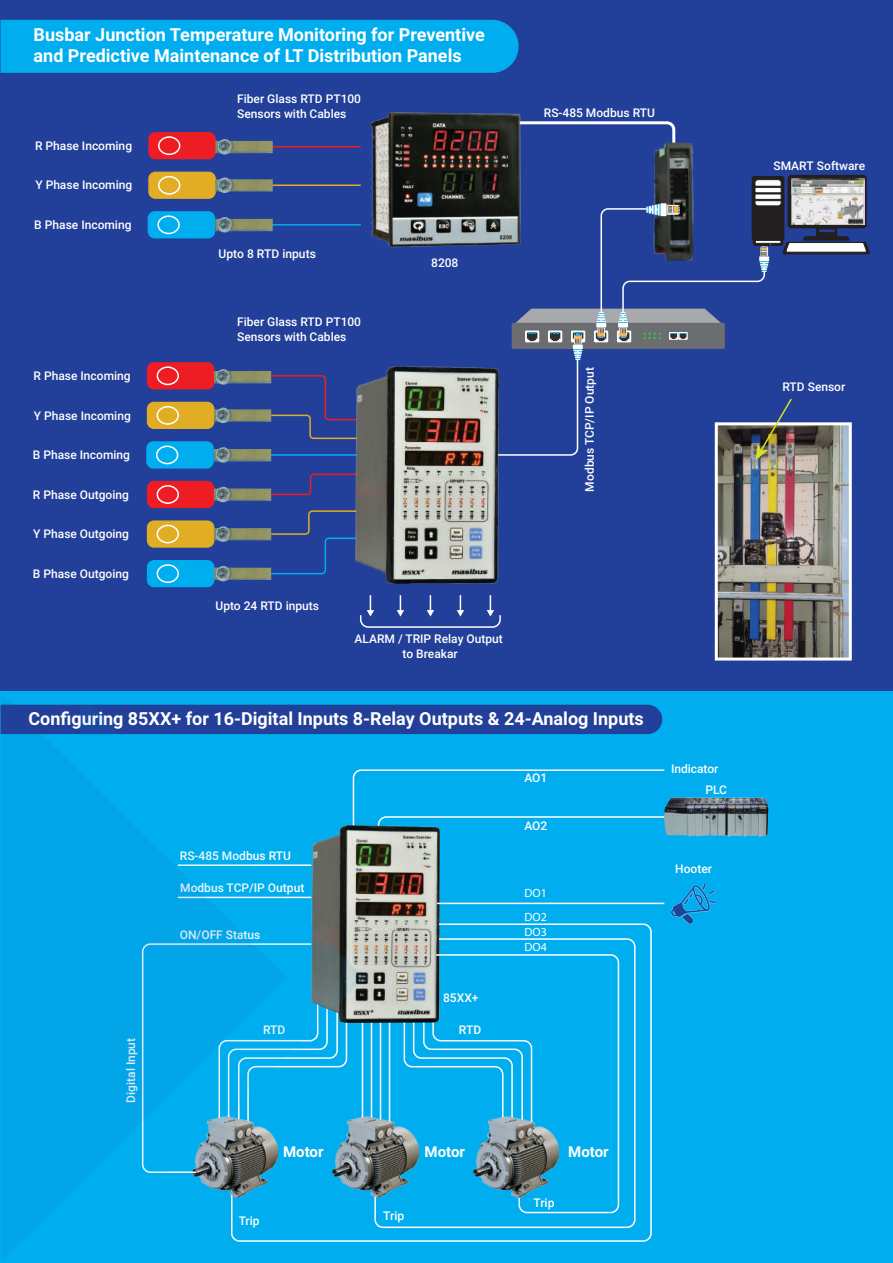
<style>
.page{position:relative;width:893px;height:1263px;background:#fff}
.page>*{position:absolute;margin:0;border:0;box-sizing:border-box;transform-origin:0 0}
.t1{font:700 18px/21.6px "Roboto";color:#fff}
.t2{font:700 15px "Roboto";color:#fff}
.t3{font:500 12.15px "Roboto";color:#fff}
.t4{font:500 12px/14.4px "Roboto";color:#fff}
.t5{font:12px/14.7px "Myriad Pro";color:#fff;text-align:justify}
</style>
<div class="page">
<div style="left:0;top:0;width:893px;height:695px;background:#223f99"></div>
<div style="left:0;top:692px;width:893px;height:571px;background:#00aeef"></div>
<svg style="left:360px;top:595px;width:141px;height:33px"></svg>
<div style="left:147px;top:362px;width:67px;height:27px;background:#ed1d23;border-radius:7px"></div>
<div style="left:157px;top:366px;width:22px;height:19px;border:2px solid #fff;border-radius:50%"></div>
<div style="left:147px;top:402px;width:67px;height:27px;background:#e0ad24;border-radius:7px"></div>
<div style="left:157px;top:406px;width:22px;height:19px;border:2px solid #fff;border-radius:50%"></div>
<div style="left:146px;top:441px;width:68px;height:28px;background:#00aeef;border-radius:7px"></div>
<div style="left:156px;top:445px;width:22px;height:19px;border:2px solid #fff;border-radius:50%"></div>
<div style="left:147px;top:481px;width:67px;height:27px;background:#ed1d23;border-radius:7px"></div>
<div style="left:157px;top:485px;width:22px;height:19px;border:2px solid #fff;border-radius:50%"></div>
<div style="left:147px;top:520px;width:67px;height:28px;background:#e0ad24;border-radius:7px"></div>
<div style="left:157px;top:525px;width:22px;height:18px;border:2px solid #fff;border-radius:50%"></div>
<div style="left:147px;top:560px;width:67px;height:27px;background:#00aeef;border-radius:7px"></div>
<div style="left:157px;top:564px;width:22px;height:19px;border:2px solid #fff;border-radius:50%"></div>
<svg style="left:213px;top:374px;width:142px;height:66px"></svg>
<hr style="left:214px;top:454px;width:145px;height:2px;background:#00aeef">
<svg style="left:213px;top:473px;width:142px;height:23px"></svg>
<svg style="left:213px;top:510px;width:142px;height:65px"></svg>
<img style="left:214px;top:369px;width:57px;height:18px">
<img style="left:214px;top:408px;width:57px;height:17px">
<img style="left:214px;top:447px;width:57px;height:16px">
<img style="left:214px;top:487px;width:57px;height:16px">
<img style="left:214px;top:526px;width:57px;height:18px">
<img style="left:214px;top:566px;width:57px;height:16px">
<div style="left:148px;top:132px;width:68px;height:27px;background:#ed1d23;border-radius:7px"></div>
<div style="left:158px;top:136px;width:22px;height:19px;border:2px solid #fff;border-radius:50%"></div>
<div style="left:148px;top:172px;width:68px;height:27px;background:#e0ad24;border-radius:7px"></div>
<div style="left:158px;top:176px;width:22px;height:19px;border:2px solid #fff;border-radius:50%"></div>
<div style="left:148px;top:211px;width:67px;height:27px;background:#00aeef;border-radius:7px"></div>
<div style="left:157px;top:215px;width:23px;height:19px;border:2px solid #fff;border-radius:50%"></div>
<hr style="left:216px;top:224px;width:145px;height:2px;background:#00aeef">
<hr style="left:216px;top:184px;width:145px;height:2px;background:#e0ad24">
<hr style="left:216px;top:146px;width:145px;height:2px;background:#ed1d23">
<img style="left:215px;top:139px;width:58px;height:16px">
<img style="left:215px;top:177px;width:58px;height:18px">
<img style="left:215px;top:217px;width:58px;height:16px">
<svg style="left:523px;top:121px;width:153px;height:21px"></svg>
<img style="left:654px;top:142px;width:39px;height:33px">
<img style="left:719px;top:460px;width:129px;height:196px">
<div style="left:715px;top:422px;width:137px;height:238px;border:3px solid #fff"></div>
<img style="left:370px;top:112px;width:153px;height:136px">
<svg style="left:491px;top:175px;width:379px;height:285px"></svg>
<div style="left:0;top:20px;width:519px;height:53px;background:#00aeef"></div>
<div style="left:365px;top:705px;width:297px;height:29px;background:#223f99"></div>
<svg style="left:365px;top:769px;width:300px;height:108px"></svg>
<img style="left:365px;top:826px;width:74px;height:97px">
<svg style="left:365px;top:923px;width:287px;height:319px"></svg>
<svg style="left:374px;top:937px;width:262px;height:292px"></svg>
<svg style="left:434px;top:953px;width:186px;height:261px"></svg>
<img style="left:365px;top:1117px;width:53px;height:80px">
<img style="left:473px;top:1117px;width:86px;height:80px">
<hr style="left:437px;top:903px;width:227px;height:1px;background:#fff">
<img style="left:664px;top:797px;width:104px;height:40px">
<img style="left:671px;top:883px;width:44px;height:40px">
<svg style="left:286px;top:704px;width:79px;height:538px"></svg>
<svg style="left:1px;top:704px;width:285px;height:538px;fill:#02a5e8"></svg>
<img style="left:355px;top:366px;width:143px;height:217px">
<h1 class="t1" style="left:34px;top:23px;width:453px">Busbar Junction Temperature Monitoring for Preventive and Predictive Maintenance of LT Distribution Panels</h1>
<p class="t4" style="left:35px;top:138px;width:99px">R Phase Incoming</p>
<p class="t4" style="left:35px;top:178px;width:98px">Y Phase Incoming</p>
<p class="t4" style="left:34px;top:217px;width:99px">B Phase Incoming</p>
<p class="t4" style="left:34px;top:368px;width:99px">R Phase Incoming</p>
<p class="t4" style="left:34px;top:408px;width:98px">Y Phase Incoming</p>
<p class="t4" style="left:33px;top:447px;width:99px">B Phase Incoming</p>
<p class="t4" style="left:33px;top:487px;width:98px">R Phase Outgoing</p>
<p class="t4" style="left:33px;top:526px;width:97px">Y Phase Outgoing</p>
<p class="t4" style="left:33px;top:566px;width:98px">B Phase Outgoing</p>
<p class="t4" style="left:237px;top:91px;width:125px">Fiber Glass RTD PT100<br>Sensors with Cables</p>
<p class="t3" style="left:219px;top:245px;width:99px">Upto 8 RTD inputs</p>
<p class="t4" style="left:237px;top:314px;width:125px">Fiber Glass RTD PT100<br>Sensors with Cables</p>
<p class="t4" style="left:431px;top:255px;width:29px">8208</p>
<p class="t4" style="left:216px;top:598px;width:105px">Upto 24 RTD inputs</p>
<p class="t4" style="left:355px;top:631px;width:150px;text-align:center">ALARM / TRIP Relay Output to Breakar</p>
<p class="t4" style="left:544px;top:105px;width:113px">RS-485 Modbus RTU</p>
<p class="t4" style="left:582px;top:491px;width:126px;rotate:-90deg">Modbus TCP/IP Output</p>
<h1 class="t1" style="left:28px;top:707px;width:617px">Configuring 85XX+ for 16-Digital Inputs 8-Relay Outputs &amp; 24-Analog Inputs</h1>
<p class="t4" style="left:123px;top:1103px;width:66px;rotate:-90deg">Digital Input</p>
<p class="t4" style="left:180px;top:848px;width:113px">RS-485 Modbus RTU</p>
<p class="t4" style="left:180px;top:880px;width:126px">Modbus TCP/IP Output</p>
<p class="t4" style="left:180px;top:927px;width:82px">ON/OFF Status</p>
<p class="t4" style="left:443px;top:990px;width:37px">85XX+</p>
<p class="t4" style="left:263px;top:1022px;width:24px">RTD</p>
<p class="t4" style="left:459px;top:1022px;width:24px">RTD</p>
<p class="t4" style="left:524px;top:770px;width:24px">AO1</p>
<p class="t4" style="left:524px;top:818px;width:24px">AO2</p>
<p class="t5" style="left:525px;top:886px;width:24px">DO1</p>
<p class="t5" style="left:525px;top:910px;width:24px">DO2<br>DO3<br>DO4</p>
<p class="t4" style="left:239px;top:1213px;width:22px">Trip</p>
<p class="t2" style="left:283px;top:1141px;width:42px">Motor</p>
<p class="t2" style="left:425px;top:1141px;width:42px">Motor</p>
<p class="t2" style="left:568px;top:1141px;width:42px">Motor</p>
<p class="t4" style="left:383px;top:1208px;width:22px">Trip</p>
<p class="t4" style="left:533px;top:1195px;width:22px">Trip</p>
<p class="t4" style="left:671px;top:761px;width:49px">Indicator</p>
<p class="t4" style="left:705px;top:782px;width:23px">PLC</p>
<p class="t4" style="left:675px;top:861px;width:38px">Hooter</p>
<p class="t4" style="left:773px;top:158px;width:93px">SMART Software</p>
<p class="t4" style="left:782px;top:379px;width:64px">RTD Sensor</p>
</div>
